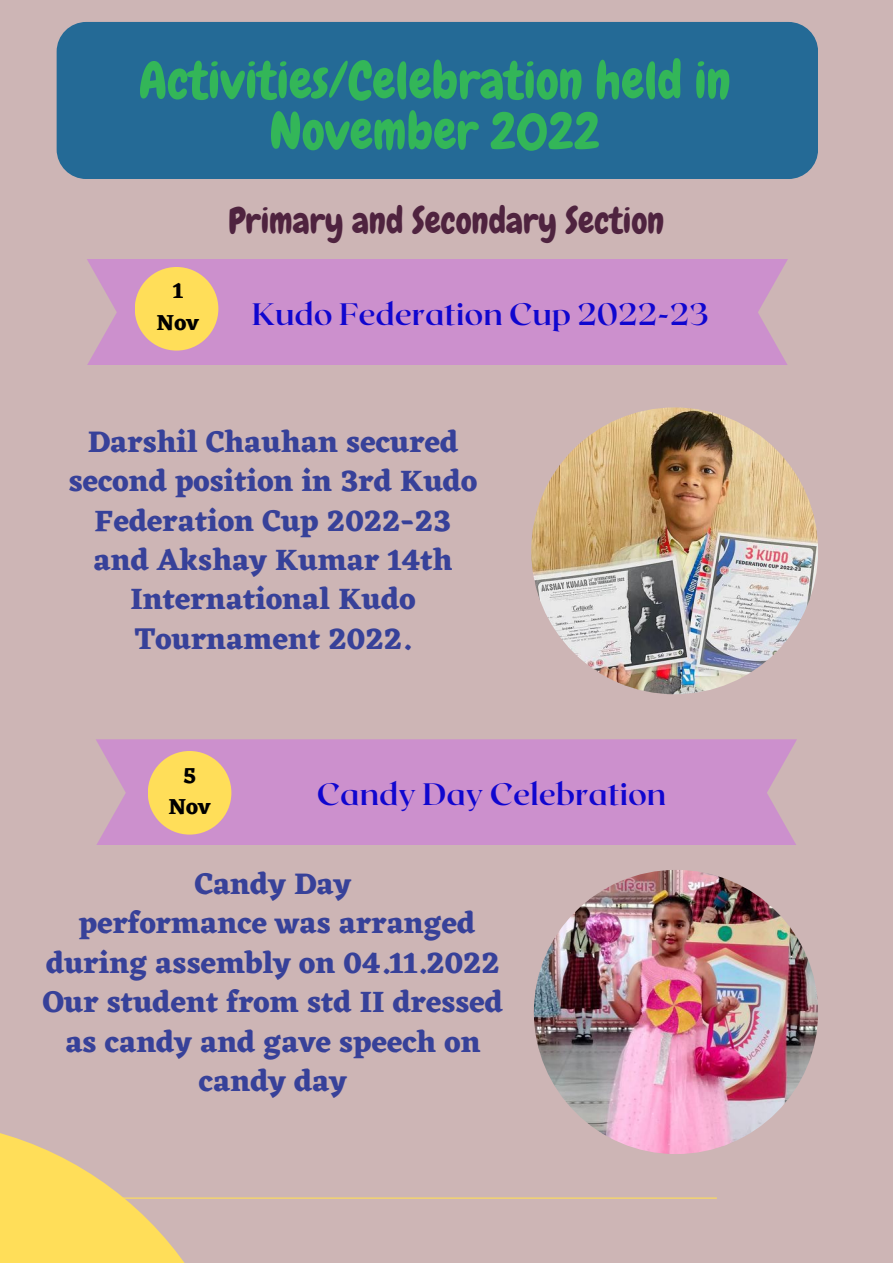
<style>
.page{position:relative;width:893px;height:1264px;background:#fff}
.page>*{position:absolute;margin:0;border:0;box-sizing:border-box;transform-origin:0 0}
.t1{font:51.3px/50.6px "Chewy";color:#33b658;text-align:center}
.t2{font:36px "Chewy";color:#4f233f}
.t3{font:700 30.9px "Roxborough CF";color:#1006cf}
.t4{font:700 30.75px/39.3px "Eczar";color:#374199;text-align:center}
.t5{font:700 22.65px/31.5px "Eczar";color:#000;text-align:center}
</style>
<div class="page">
<div style="left:0;top:0;width:892px;height:1262px;background:#cdb5b5"></div>
<div style="left:57px;top:22px;width:760px;height:157px;background:#246a96;border-radius:30px"></div>
<hr style="left:57px;top:1197px;width:659px;height:1px;background:#ffde59">
<svg style="left:0;top:1133px;width:248px;height:129px"></svg>
<div style="left:87px;top:259px;width:700px;height:105px;background:#cc90cd"></div>
<div style="left:135px;top:267px;width:83px;height:83px;background:#ffde59;border-radius:50%"></div>
<div style="left:96px;top:739px;width:700px;height:105px;background:#cc90cd"></div>
<div style="left:148px;top:751px;width:83px;height:83px;background:#ffde59;border-radius:50%"></div>
<img style="left:534px;top:869px;width:284px;height:285px;border-radius:50%">
<img style="left:531px;top:407px;width:287px;height:287px;border-radius:50%">
<h1 class="t1" style="left:139px;top:56px;width:593px">Activities/Celebration held in<br>November 2022</h1>
<p class="t5" style="left:157px;top:275px;width:44px">1<br>Nov</p>
<p class="t2" style="left:228px;top:198px;width:437px">Primary and Secondary Section</p>
<p class="t3" style="left:252px;top:294px;width:458px">Kudo Federation Cup 2022-23</p>
<p class="t4" style="left:69px;top:421px;width:410px">Darshil Chauhan secured second position in 3rd Kudo<br>Federation Cup 2022-23 and Akshay Kumar 14th<br>International Kudo<br>Tournament 2022.</p>
<p class="t5" style="left:168px;top:759px;width:44px">5<br>Nov</p>
<p class="t3" style="left:317px;top:774px;width:351px">Candy Day Celebration</p>
<p class="t4" style="left:43px;top:863px;width:461px">Candy Day<br>performance was arranged during assembly on 04.11.2022<br>Our student from std II dressed as candy and gave speech on candy day</p>
</div>
